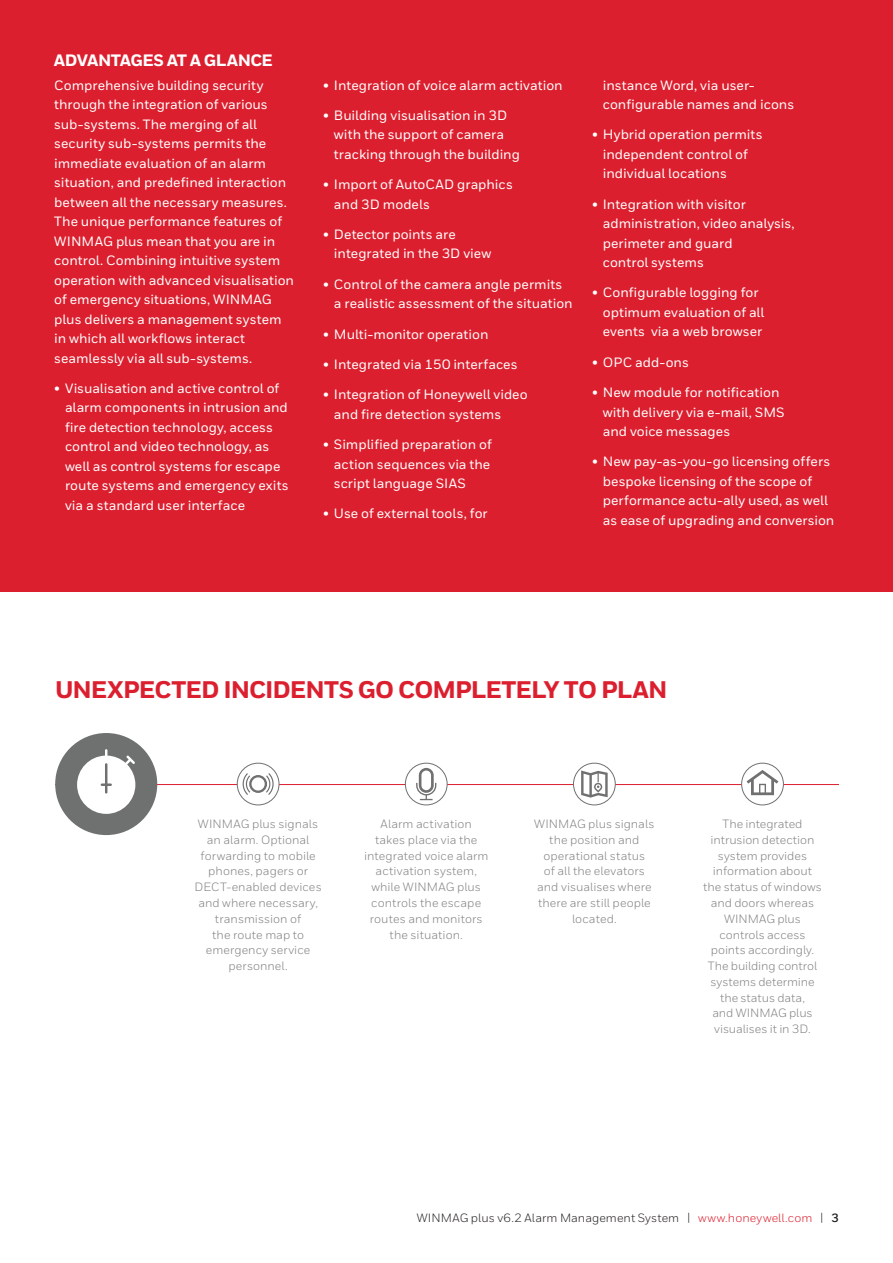
<style>
.page{position:relative;width:893px;height:1263px;background:#fff}
.page>*{position:absolute;margin:0;border:0;box-sizing:border-box;transform-origin:0 0}
.Heading_1__16_16{font:800 24px "Honeywell Sans";letter-spacing:-.035em;color:#dc1f2e}
.Red_Sidebar__Heading{font:800 16.5px "Honeywell Sans";letter-spacing:-.025em;color:#fff}
.Red_Sidebar__Body{font:500 13.5px/19.5px "Honeywell Sans";color:#fff}
.Sidebar__Body{font:12px/15.8px "Honeywell Sans";letter-spacing:.005em;color:#808080;text-align:center}
.MASTER__Header_Foote{font:12px "Honeywell Sans";letter-spacing:.005em;color:#231f20}
.s1{color:#dc1f2e}
.s2{font-weight:700}
</style>
<div class="page">
<div style="left:0;top:0;width:893px;height:591px;background:#dc1f2e"></div>
<hr style="left:55px;top:784px;width:784px;height:1px;background:#dc1f2e">
<div style="left:405px;top:763px;width:42px;height:42px;background:#fff;border-radius:50%"></div>
<div style="left:405px;top:763px;width:42px;height:42px;border:1px solid #6f7070;border-radius:50%"></div>
<div style="left:573px;top:763px;width:42px;height:42px;background:#fff;border-radius:50%"></div>
<div style="left:573px;top:763px;width:43px;height:42px;border:1px solid #6f7070;border-radius:50%"></div>
<svg style="left:742px;top:763px;width:41px;height:42px"></svg>
<div style="left:741px;top:763px;width:43px;height:42px;border:1px solid #6f7070;border-radius:50%"></div>
<div style="left:55px;top:733px;width:102px;height:102px;background:#6f7070;border-radius:50%"></div>
<svg style="left:77px;top:749px;width:58px;height:65px"></svg>
<div style="left:237px;top:763px;width:42px;height:42px;background:#fff;border-radius:50%"></div>
<div style="left:237px;top:763px;width:42px;height:42px;border:1px solid #6f7070;border-radius:50%"></div>
<svg style="left:243px;top:773px;width:31px;height:22px"></svg>
<svg style="left:416px;top:768px;width:20px;height:32px"></svg>
<svg style="left:581px;top:770px;width:27px;height:28px"></svg>
<svg style="left:747px;top:770px;width:31px;height:25px"></svg>
<p class="Red_Sidebar__Heading" style="left:54px;top:50px;width:220px">ADVANTAGES AT A GLANCE</p>
<p class="Red_Sidebar__Body" style="left:54px;top:75px;width:241px">Comprehensive building security through the integration of various sub-systems. The merging of all security sub-systems permits the immediate evaluation of an alarm situation, and predefined interaction between all the necessary measures.<br>The unique performance features of WINMAG plus mean that you are in control. Combining intuitive system operation with advanced visualisation of emergency situations, WINMAG plus delivers a management system in which all workflows interact seamlessly via all sub-systems.</p>
<p class="Red_Sidebar__Body" style="left:65px;top:379px;width:225px;text-indent:-11px">• Visualisation and active control of alarm components in intrusion and fi re detection technology, access control and video technology, as well as control systems for escape route systems and emergency exits via a standard user interface</p>
<p class="Red_Sidebar__Body" style="left:323px;top:75px;width:241px">• Integration of voice alarm activation</p>
<p class="Red_Sidebar__Body" style="left:334px;top:106px;width:188px;text-indent:-11px">• Building visualisation in 3D with the support of camera tracking through the building</p>
<p class="Red_Sidebar__Body" style="left:334px;top:175px;width:180px;text-indent:-11px">• Import of AutoCAD graphics and 3D models</p>
<p class="Red_Sidebar__Body" style="left:334px;top:225px;width:159px;text-indent:-11px">• Detector points are integrated in the 3D view</p>
<p class="Red_Sidebar__Body" style="left:334px;top:275px;width:240px;text-indent:-11px">• Control of the camera angle permits a realistic assessment of the situation</p>
<p class="Red_Sidebar__Body" style="left:323px;top:324px;width:167px">• Multi-monitor operation</p>
<p class="Red_Sidebar__Body" style="left:323px;top:355px;width:196px">• Integrated via 150 interfaces</p>
<p class="Red_Sidebar__Body" style="left:334px;top:385px;width:195px;text-indent:-11px">• Integration of Honeywell video and fi re detection systems</p>
<p class="Red_Sidebar__Body" style="left:334px;top:435px;width:160px;text-align:justify;text-indent:-11px">• Simplified preparation of action sequences via the script language SIAS</p>
<p class="Red_Sidebar__Body" style="left:323px;top:504px;width:166px">• Use of external tools, for</p>
<p class="Red_Sidebar__Body" style="left:603px;top:75px;width:193px">instance Word, via user&shy;configurable names and icons</p>
<p class="Red_Sidebar__Body" style="left:603px;top:125px;width:161px;text-indent:-11px">• Hybrid operation permits independent control of individual locations</p>
<p class="Red_Sidebar__Body" style="left:603px;top:194px;width:193px;text-indent:-11px">• Integration with visitor administration, video analysis, perimeter and guard<br>control systems</p>
<p class="Red_Sidebar__Body" style="left:603px;top:283px;width:163px;text-indent:-11px">• Configurable logging for optimum evaluation of all events via a web browser</p>
<p class="Red_Sidebar__Body" style="left:592px;top:353px;width:98px">• OPC add-ons</p>
<p class="Red_Sidebar__Body" style="left:603px;top:383px;width:183px;text-indent:-11px">• New module for notification with delivery via e-mail, SMS and voice messages</p>
<p class="Red_Sidebar__Body" style="left:603px;top:452px;width:233px;text-indent:-11px">• New pay-as-you-go licensing offers bespoke licensing of the scope of performance actu-ally used, as well as ease of upgrading and conversion</p>
<p class="Heading_1__16_16" style="left:55px;top:675px;width:614px">UNEXPECTED INCIDENTS GO COMPLETELY TO PLAN</p>
<p class="Sidebar__Body" style="left:194px;top:816px;width:129px">WINMAG plus signals an alarm. Optional forwarding to mobile phones, pagers or<br>DECT-enabled devices and where necessary, transmission of<br>the route map to emergency service personnel.</p>
<p class="Sidebar__Body" style="left:364px;top:816px;width:126px">Alarm activation takes place via the integrated voice alarm activation system, while WINMAG plus controls the escape routes and monitors the situation.</p>
<p class="Sidebar__Body" style="left:534px;top:816px;width:122px">WINMAG plus signals the position and operational status<br>of all the elevators and visualises where there are still people located.</p>
<p class="Sidebar__Body" style="left:703px;top:816px;width:120px">The integrated intrusion detection system provides information about the status of windows and doors whereas<br>WINMAG plus controls access points accordingly.<br>The building control systems determine the status data,<br>and WINMAG plus visualises it in 3D.</p>
<p class="MASTER__Header_Foote" style="left:417px;top:1211px;width:424px">WINMAG plus v6.2 Alarm Management System | <span class="s1">www.honeywell.com</span> | <span class="s2">3</span></p>
</div>
